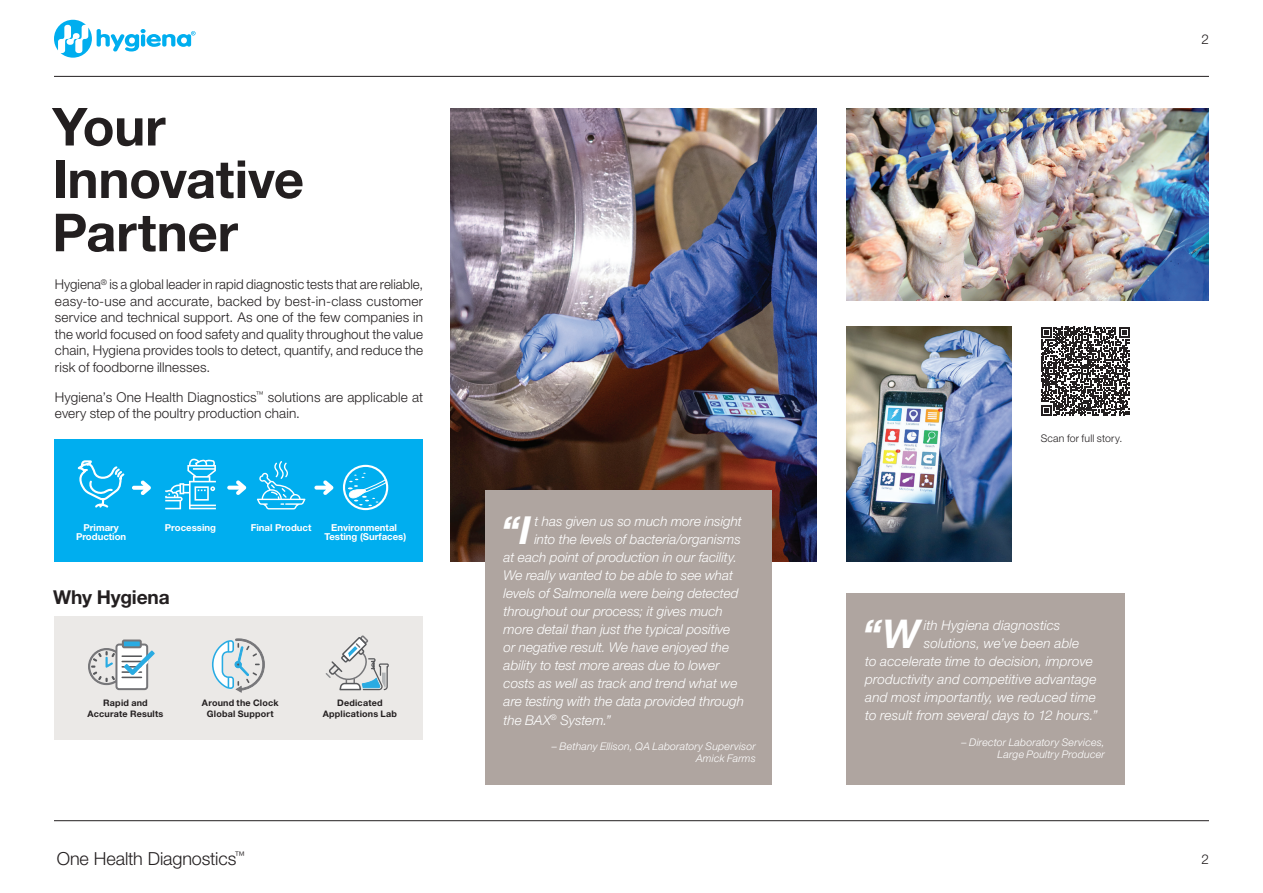
<style>
.page{position:relative;width:1263px;height:893px;background:#fff}
.page>*{position:absolute;margin:0;border:0;box-sizing:border-box;transform-origin:0 0}
.Title_Heads{font:700 52.5px/52.8px "Helvetica Neue LT Pro";letter-spacing:-.005em;color:#231f20}
.Pull_Quote_Copy{font:italic 700 39.75px "Helvetica Neue LT Pro";color:#fff}
.Pull_Quote_Copy-2{font:italic 700 38.7px "Helvetica Neue LT Pro";color:#fff}
.Secondary_Subhead{font:700 19.2px "Helvetica Neue LT Pro";letter-spacing:-.01em;color:#231f20}
.t1{font:300 18px "Helvetica Neue LT Pro";letter-spacing:-.005em;color:#231f20}
.Pull_Quote_Copy-3{font:italic 300 13.5px "Helvetica Neue LT Pro";letter-spacing:.005em;color:#fff}
.Body_copy{font:300 13.5px/16.5px "Helvetica Neue LT Pro";letter-spacing:.01em;color:#231f20;text-align:justify}
.Disclammer_Copy{font:italic 300 10.5px/12px "Helvetica Neue LT Pro";letter-spacing:.02em;color:#fff;text-align:right}
.Detail_Copy{font:300 10.5px "Helvetica Neue LT Pro";letter-spacing:.02em;color:#231f20}
.t2{font:700 9.6px/9.6px "Helvetica Neue LT Pro";color:#fff;text-align:center}
.Secondary_Subhead-2{font:700 9px "Helvetica Neue LT Pro";letter-spacing:.02em;color:#231f20}
</style>
<div class="page">
<img style="left:846px;top:108px;width:363px;height:193px">
<hr style="left:54px;top:820px;width:1155px;height:1px;background:#231f20">
<hr style="left:54px;top:76px;width:1155px;height:1px;background:#231f20">
<svg style="left:54px;top:20px;width:142px;height:38px"></svg>
<svg style="left:1041px;top:327px;width:89px;height:89px"></svg>
<div style="left:54px;top:617px;width:369px;height:123px;background:#ebe9e7"></div>
<div style="left:116px;top:644px;width:31px;height:45px;background:#fff;border-radius:3px"></div>
<div style="left:115px;top:643px;width:33px;height:47px;border:2px solid #767679;border-radius:3px"></div>
<div style="left:123px;top:640px;width:18px;height:7px;background:#29abe2"></div>
<div style="left:122px;top:639px;width:20px;height:9px;border:2px solid #767679"></div>
<svg style="left:88px;top:647px;width:67px;height:39px"></svg>
<svg style="left:212px;top:639px;width:53px;height:53px"></svg>
<svg style="left:325px;top:635px;width:64px;height:56px"></svg>
<div style="left:54px;top:439px;width:369px;height:122px;background:#00aeef"></div>
<svg style="left:165px;top:459px;width:51px;height:50px"></svg>
<svg style="left:77px;top:460px;width:48px;height:48px"></svg>
<svg style="left:132px;top:480px;width:19px;height:15px"></svg>
<svg style="left:347px;top:473px;width:41px;height:33px"></svg>
<div style="left:343px;top:465px;width:45px;height:45px;border:2px solid #fff;border-radius:50%"></div>
<svg style="left:227px;top:480px;width:19px;height:15px"></svg>
<svg style="left:314px;top:480px;width:19px;height:15px"></svg>
<svg style="left:257px;top:461px;width:48px;height:48px"></svg>
<img style="left:846px;top:327px;width:166px;height:234px">
<img style="left:451px;top:108px;width:365px;height:453px">
<div style="left:846px;top:594px;width:278px;height:191px;background:#afa5a0"></div>
<div style="left:486px;top:490px;width:286px;height:295px;background:#afa5a0"></div>
<p class="Title_Heads" style="left:52px;top:99px;width:253px">Your<br>Innovative<br>Partner</p>
<p class="Body_copy" style="left:55px;top:276px;width:370px">Hygiena<sup>®</sup> is a global leader in rapid diagnostic tests that are reliable, easy-to-use and accurate, backed by best-in-class customer service and technical support. As one of the few companies in the world focused on food safety and quality throughout the value chain, Hygiena provides tools to detect, quantify, and reduce the risk of foodborne illnesses.</p>
<p class="Body_copy" style="left:55px;top:388px;width:370px">Hygiena’s One Health Diagnostics<sup>™</sup> solutions are applicable at every step of the poultry production chain.</p>
<p class="t2" style="left:76px;top:522px;width:52px">Primary<br>Production</p>
<p class="t2" style="left:165px;top:522px;width:53px">Processing</p>
<p class="t2" style="left:251px;top:522px;width:62px">Final Product</p>
<p class="t2" style="left:325px;top:522px;width:83px">Environmental<br>Testing (Surfaces)</p>
<p class="Secondary_Subhead" style="left:53px;top:585px;width:118px">Why Hygiena</p>
<p class="Secondary_Subhead-2" style="left:103px;top:698px;width:46px">Rapid and</p>
<p class="Secondary_Subhead-2" style="left:88px;top:708px;width:77px">Accurate Results</p>
<p class="Secondary_Subhead-2" style="left:202px;top:698px;width:78px">Around the Clock</p>
<p class="Secondary_Subhead-2" style="left:207px;top:708px;width:68px">Global Support</p>
<p class="Secondary_Subhead-2" style="left:337px;top:698px;width:47px">Dedicated</p>
<p class="Secondary_Subhead-2" style="left:323px;top:708px;width:76px">Applications Lab</p>
<p class="Pull_Quote_Copy-2" style="left:501px;top:506px;width:31px">“I</p>
<p class="Pull_Quote_Copy-3" style="left:534px;top:513px;width:209px">t has given us so much more insight</p>
<p class="Pull_Quote_Copy-3" style="left:534px;top:531px;width:208px">into the levels of bacteria/organisms</p>
<p class="Pull_Quote_Copy-3" style="left:504px;top:549px;width:235px">at each point of production in our facility.</p>
<p class="Pull_Quote_Copy-3" style="left:504px;top:567px;width:231px">We really wanted to be able to see what</p>
<p class="Pull_Quote_Copy-3" style="left:504px;top:585px;width:236px">levels of Salmonella were being detected</p>
<p class="Pull_Quote_Copy-3" style="left:504px;top:603px;width:221px">throughout our process; it gives much</p>
<p class="Pull_Quote_Copy-3" style="left:504px;top:621px;width:228px">more detail than just the typical positive</p>
<p class="Pull_Quote_Copy-3" style="left:504px;top:639px;width:227px">or negative result. We have enjoyed the</p>
<p class="Pull_Quote_Copy-3" style="left:504px;top:657px;width:217px">ability to test more areas due to lower</p>
<p class="Pull_Quote_Copy-3" style="left:504px;top:675px;width:235px">costs as well as track and trend what we</p>
<p class="Pull_Quote_Copy-3" style="left:504px;top:693px;width:242px">are testing with the data provided through</p>
<p class="Pull_Quote_Copy-3" style="left:504px;top:712px;width:109px">the BAX<sup>®</sup> System.”</p>
<p class="Disclammer_Copy" style="left:552px;top:740px;width:205px">– Bethany Ellison, QA Laboratory Supervisor<br>Amick Farms</p>
<p class="Body_copy" style="left:1201px;top:31px;width:9px">2</p>
<p class="Detail_Copy" style="left:1041px;top:432px;width:83px">Scan for full story.</p>
<p class="Pull_Quote_Copy" style="left:862px;top:610px;width:59px">“W</p>
<p class="Pull_Quote_Copy-3" style="left:924px;top:617px;width:138px">ith Hygiena diagnostics</p>
<p class="Pull_Quote_Copy-3" style="left:924px;top:635px;width:157px">solutions, we’ve been able</p>
<p class="Pull_Quote_Copy-3" style="left:865px;top:653px;width:229px">to accelerate time to decision, improve</p>
<p class="Pull_Quote_Copy-3" style="left:865px;top:671px;width:233px">productivity and competitive advantage</p>
<p class="Pull_Quote_Copy-3" style="left:865px;top:689px;width:232px">and most importantly, we reduced time</p>
<p class="Pull_Quote_Copy-3" style="left:865px;top:707px;width:234px">to result from several days to 12 hours.”</p>
<p class="Disclammer_Copy" style="left:961px;top:736px;width:145px">– Director Laboratory Services,<br>Large Poultry Producer</p>
<h3 class="t1" style="left:57px;top:848px;width:190px">One Health Diagnostics<sup>™</sup></h3>
<p class="Body_copy" style="left:1201px;top:850px;width:9px">2</p>
</div>
